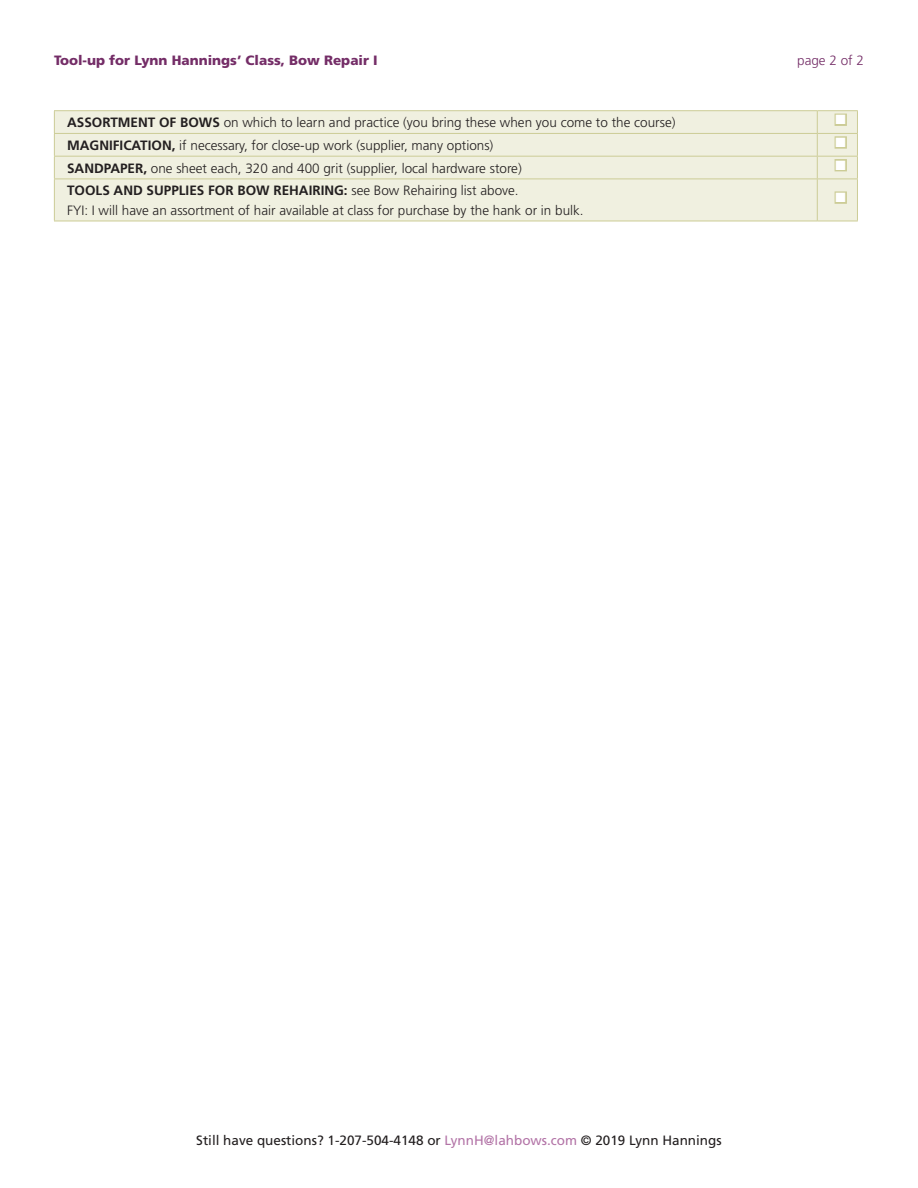
<style>
.page{position:relative;width:918px;height:1188px;background:#fff}
.page>*{position:absolute;margin:0;border:0;box-sizing:border-box;transform-origin:0 0}
.body{font:300 13.5px "Frutiger";color:#231f20}
.t1{font:13.5px "Frutiger";color:#231f20}
.body-2{font:700 13.5px "Frutiger";color:#231f20}
.Head{font:900 13.5px "Frutiger";color:#742d67}
.Head-2{font:300 13.5px "Frutiger";color:#742d67}
.body-3{font:13.5px "Zapf Dingbats ITC";color:#fff}
.s1{font-weight:700}
.s2{font-weight:300}
.s3{color:#b374a7}
</style>
<div class="page">
<div style="left:55px;top:111px;width:802px;height:110px;background:#f0f0e0"></div>
<hr style="left:54px;top:110px;width:763px;height:1px;background:#cccc96">
<hr style="left:817px;top:110px;width:41px;height:1px;background:#cccc96">
<hr style="left:54px;top:133px;width:763px;height:1px;background:#cccc96">
<hr style="left:817px;top:133px;width:41px;height:1px;background:#cccc96">
<hr style="left:54px;top:156px;width:763px;height:1px;background:#cccc96">
<svg style="left:54px;top:111px;width:1px;height:68px"></svg>
<hr style="left:817px;top:156px;width:41px;height:1px;background:#cccc96">
<svg style="left:817px;top:111px;width:1px;height:68px"></svg>
<svg style="left:857px;top:111px;width:1px;height:68px"></svg>
<hr style="left:54px;top:179px;width:763px;height:1px;background:#cccc96">
<hr style="left:54px;top:179px;width:1px;height:42px;background:#cccc96">
<hr style="left:817px;top:179px;width:41px;height:1px;background:#cccc96">
<hr style="left:817px;top:179px;width:1px;height:42px;background:#cccc96">
<hr style="left:857px;top:179px;width:1px;height:42px;background:#cccc96">
<hr style="left:54px;top:221px;width:763px;height:1px;background:#cccc96">
<hr style="left:817px;top:221px;width:41px;height:1px;background:#cccc96">
<div style="left:835px;top:114px;width:12px;height:12px;border:3px solid #cccc96"></div>
<div style="left:835px;top:136px;width:12px;height:13px;border:3px solid #cccc96"></div>
<div style="left:835px;top:159px;width:12px;height:12px;border:3px solid #cccc96"></div>
<div style="left:835px;top:191px;width:12px;height:13px;border:3px solid #cccc96"></div>
<p class="Head" style="left:54px;top:52px;width:325px">Tool-up for Lynn Hannings’ Class, Bow Repair I</p>
<p class="Head-2" style="left:797px;top:52px;width:68px">page 2 of 2</p>
<p class="body" style="left:67px;top:115px;width:610px"><span class="s1">ASSORTMENT OF BOWS</span> on which to learn and practice (you bring these when you come to the course)</p>
<p class="body-3" style="left:836px;top:113px;width:12px">■</p>
<p class="body" style="left:67px;top:138px;width:428px"><span class="s1">MAGNIFICATION,</span> if necessary, for close-up work (supplier, many options)</p>
<p class="body-3" style="left:836px;top:136px;width:12px">■</p>
<p class="body" style="left:67px;top:160px;width:456px"><span class="s1">SANDPAPER,</span> one sheet each, 320 and 400 grit (supplier, local hardware store)</p>
<p class="body-3" style="left:836px;top:159px;width:12px">■</p>
<p class="body-2" style="left:67px;top:183px;width:453px">TOOLS AND SUPPLIES FOR BOW REHAIRING: <span class="s2">see Bow Rehairing list above.</span></p>
<p class="body" style="left:67px;top:203px;width:518px">FYI: I will have an assortment of hair available at class for purchase by the hank or in bulk.</p>
<p class="body-3" style="left:836px;top:191px;width:12px">■</p>
<p class="t1" style="left:196px;top:1132px;width:527px">Still have questions? 1-207-504-4148 or <span class="s3">LynnH@lahbows.com</span> © 2019 Lynn Hannings</p>
</div>
